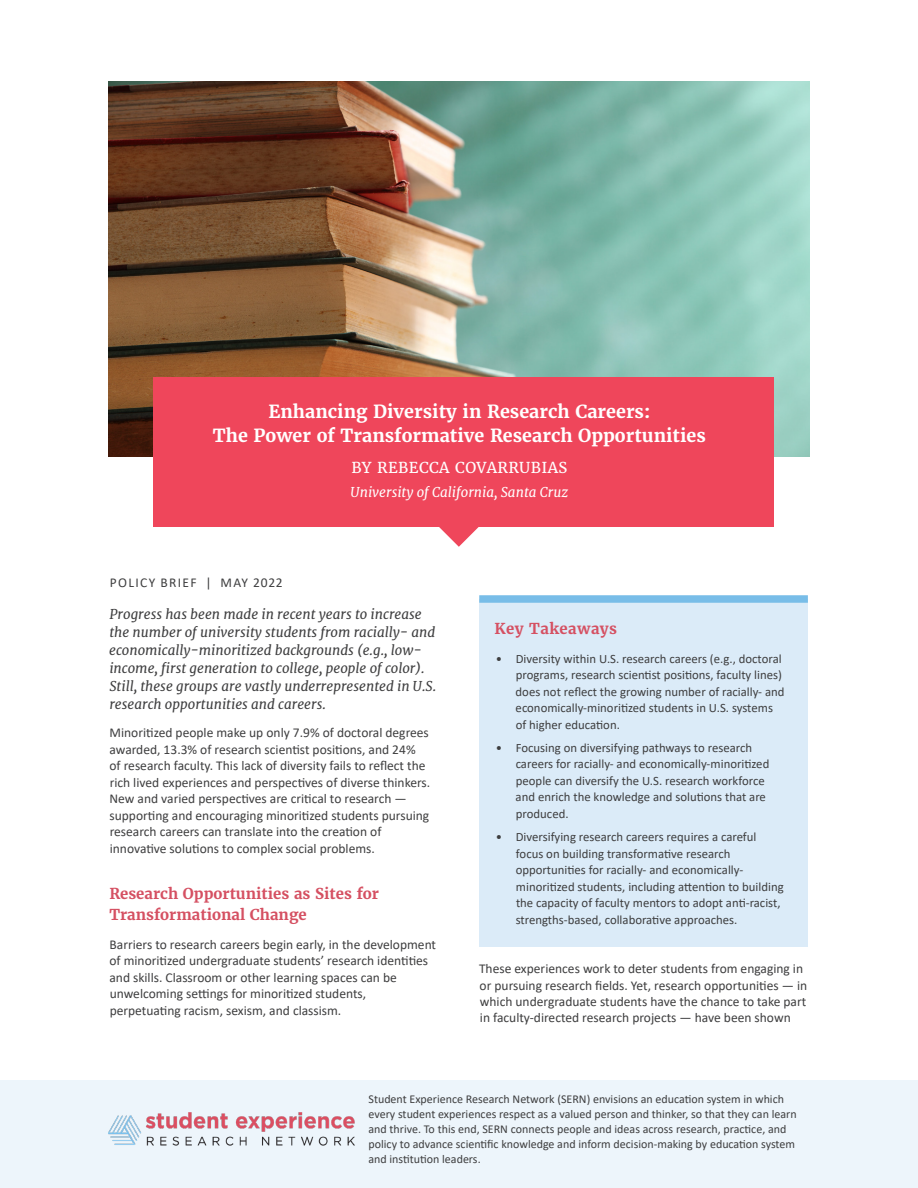
<style>
.page{position:relative;width:918px;height:1188px;background:#fff}
.page>*{position:absolute;margin:0;border:0;box-sizing:border-box;transform-origin:0 0}
.Report_Title{font:700 18px/24px "Merriweather";color:#fff;text-align:center}
.Subhead{font:700 15px/21px "Merriweather";color:#d55062}
.Report_Author{font:15px "Merriweather";letter-spacing:.025em;color:#fff}
.Callout_Title{font:700 15px "Merriweather";letter-spacing:.025em;color:#d55062}
.body{font:13.5px/16.5px "Calibri";color:#3e3e3f}
.Report_Date{font:italic 13.5px/18px "Merriweather";color:#3e3e3f}
.Subhead-2{font:13.5px/16.5px "Calibri";color:#3e3e3f}
.Report_Author_s_Titl{font:italic 13.5px "Merriweather";color:#fff}
.Report_Date-2{font:13.5px "Calibri";letter-spacing:.1em;color:#3e3e3f}
.t1{font:12.75px/16.5px "Calibri";color:#3e3e3f}
.Cover_Footer{font:12px/15px "Calibri";color:#3e3e3f}
</style>
<div class="page">
<div style="left:0;top:1080px;width:918px;height:108px;background:#edf5fb"></div>
<img style="left:109px;top:81px;width:701px;height:376px">
<svg style="left:439px;top:527px;width:40px;height:20px"></svg>
<div style="left:153px;top:377px;width:621px;height:150px;background:#ef465b"></div>
<div style="left:479px;top:599px;width:329px;height:80px;background:#dbebf8"></div>
<div style="left:479px;top:595px;width:329px;height:8px;background:#78bde8"></div>
<div style="left:479px;top:646px;width:329px;height:106px;background:#dbebf8"></div>
<div style="left:479px;top:735px;width:329px;height:106px;background:#dbebf8"></div>
<div style="left:479px;top:825px;width:329px;height:122px;background:#dbebf8"></div>
<img style="left:108px;top:1112px;width:247px;height:34px">
<p class="Report_Title" style="left:213px;top:399px;width:494px">Enhancing Diversity in Research Careers:<br>The Power of Transformative Research Opportunities</p>
<p class="Report_Author" style="left:351px;top:458px;width:217px">BY REBECCA COVARRUBIAS</p>
<p class="Report_Author_s_Titl" style="left:351px;top:483px;width:219px">University of California, Santa Cruz</p>
<p class="Report_Date-2" style="left:110px;top:573px;width:175px">POLICY BRIEF | MAY 2022</p>
<p class="Report_Date" style="left:109px;top:605px;width:329px">Progress has been made in recent years to increase the number of university students from racially- and economically-minoritized backgrounds (e.g., low&shy;income, first generation to college, people of color).<br>Still, these groups are vastly underrepresented in U.S. research opportunities and careers.</p>
<p class="body" style="left:109px;top:724px;width:322px">Minoritized people make up only 7.9% of doctoral degrees awarded, 13.3% of research scientist positions, and 24%<br>of research faculty. This lack of diversity fails to reflect the rich lived experiences and perspectives of diverse thinkers.<br>New and varied perspectives are critical to research — supporting and encouraging minoritized students pursuing research careers can translate into the creation of innovative solutions to complex social problems.</p>
<p class="Subhead" style="left:109px;top:883px;width:271px">Research Opportunities as Sites for<br>Transformational Change</p>
<p class="Subhead-2" style="left:109px;top:936px;width:328px">Barriers to research careers begin early, in the development of minoritized undergraduate students’ research identities and skills. Classroom or other learning spaces can be unwelcoming settings for minoritized students, perpetuating racism, sexism, and classism.</p>
<p class="Callout_Title" style="left:495px;top:619px;width:124px">Key Takeaways</p>
<p class="t1" style="left:516px;top:650px;width:270px;text-indent:-20px">• Diversity within U.S. research careers (e.g., doctoral programs, research scientist positions, faculty lines) does not reflect the growing number of racially- and economically-minoritized students in U.S. systems of higher education.</p>
<p class="t1" style="left:516px;top:739px;width:255px;text-indent:-20px">• Focusing on diversifying pathways to research careers for racially- and economically-minoritized people can diversify the U.S. research workforce and enrich the knowledge and solutions that are produced.</p>
<p class="t1" style="left:516px;top:828px;width:270px;text-indent:-20px">• Diversifying research careers requires a careful focus on building transformative research opportunities for racially- and economically&shy;minoritized students, including attention to building the capacity of faculty mentors to adopt anti-racist, strengths-based, collaborative approaches.</p>
<p class="body" style="left:479px;top:961px;width:330px">These experiences work to deter students from engaging in or pursuing research fields. Yet, research opportunities — in which undergraduate students have the chance to take part in faculty-directed research projects — have been shown</p>
<p class="Cover_Footer" style="left:369px;top:1091px;width:430px">Student Experience Research Network (SERN) envisions an education system in which every student experiences respect as a valued person and thinker, so that they can learn and thrive. To this end, SERN connects people and ideas across research, practice, and policy to advance scientific knowledge and inform decision-making by education system and institution leaders.</p>
</div>
